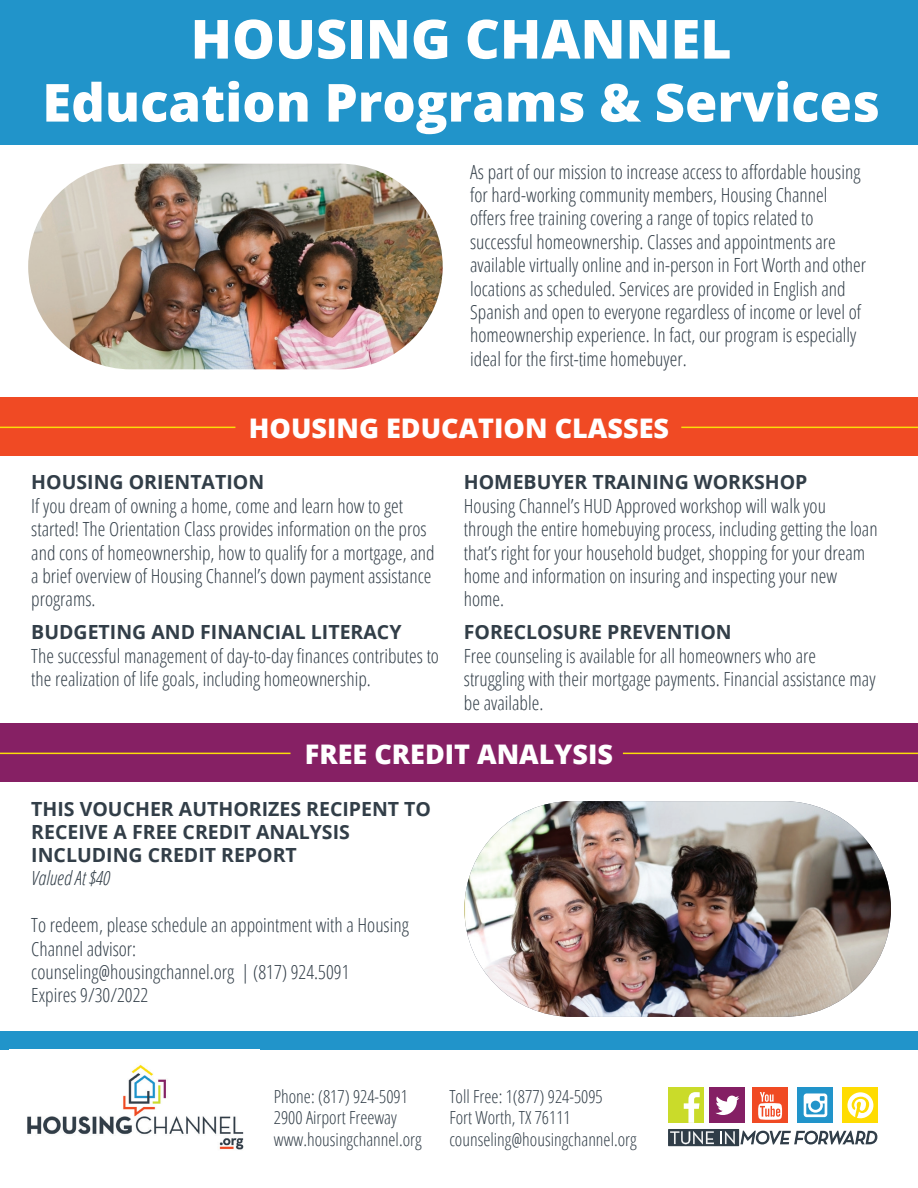
<style>
.page{position:relative;width:918px;height:1188px;background:#fff}
.page>*{position:absolute;margin:0;border:0;box-sizing:border-box;transform-origin:0 0}
.t1{font:800 54px "Open Sans";color:#fff}
.t2{font:800 52.5px "Open Sans";color:#fff}
.t3{font:800 27px "Open Sans";color:#fff}
.t4{font:300 condensed 19.5px/23.4px "Open Sans";color:#323e48}
.t5{font:700 19.5px/23px "Open Sans";color:#323e48}
.t6{font:italic 300 condensed 19.5px "Open Sans";color:#323e48}
.t7{font:300 condensed 18px/21.6px "Open Sans";color:#323e48}
</style>
<div class="page">
<div style="left:0;top:397px;width:918px;height:59px;background:#f04a24"></div>
<div style="left:0;top:0;width:918px;height:145px;background:#2194ca"></div>
<img style="left:464px;top:801px;width:427px;height:216px;border-radius:108px">
<svg style="left:668px;top:1129px;width:209px;height:17px"></svg>
<div style="left:752px;top:1087px;width:36px;height:36px;background:#f04a23"></div>
<div style="left:668px;top:1087px;width:35px;height:36px;background:#cadb2a"></div>
<svg style="left:684px;top:1092px;width:16px;height:31px"></svg>
<div style="left:709px;top:1087px;width:36px;height:36px;background:#841f64"></div>
<svg style="left:715px;top:1096px;width:24px;height:19px"></svg>
<div style="left:798px;top:1087px;width:35px;height:36px;background:#2194ca"></div>
<svg style="left:804px;top:1093px;width:23px;height:24px"></svg>
<div style="left:843px;top:1087px;width:35px;height:36px;background:#ffdc01"></div>
<svg style="left:847px;top:1092px;width:26px;height:26px"></svg>
<svg style="left:758px;top:1092px;width:24px;height:28px"></svg>
<div style="left:0;top:724px;width:918px;height:58px;background:#862064"></div>
<div style="left:0;top:1032px;width:918px;height:18px;background:#2194ca"></div>
<img style="left:28px;top:164px;width:415px;height:205px;border-radius:103px">
<img style="left:27px;top:1064px;width:217px;height:86px">
<hr style="left:0;top:753px;width:291px;height:1px;background:#fade09">
<hr style="left:0;top:427px;width:235px;height:1px;background:#fade09">
<hr style="left:623px;top:753px;width:295px;height:1px;background:#fade09">
<hr style="left:681px;top:427px;width:237px;height:1px;background:#fade09">
<h1 class="t1" style="left:191px;top:-2px;width:543px">HOUSING CHANNEL</h1>
<h2 class="t2" style="left:42px;top:63px;width:839px">Education Programs &amp; Services</h2>
<p class="t4" style="left:470px;top:159px;width:398px">As part of our mission to increase access to affordable housing for hard-working community members, Housing Channel offers free training covering a range of topics related to successful homeownership. Classes and appointments are available virtually online and in-person in Fort Worth and other locations as scheduled. Services are provided in English and Spanish and open to everyone regardless of income or level of homeownership experience. In fact, our program is especially ideal for the first-time homebuyer.</p>
<h3 class="t3" style="left:249px;top:407px;width:422px">HOUSING EDUCATION CLASSES</h3>
<p class="t5" style="left:31px;top:470px;width:234px">HOUSING ORIENTATION</p>
<p class="t4" style="left:31px;top:493px;width:405px">If you dream of owning a home, come and learn how to get started! The Orientation Class provides information on the pros and cons of homeownership, how to qualify for a mortgage, and a brief overview of Housing Channel’s down payment assistance programs.</p>
<p class="t5" style="left:31px;top:620px;width:372px">BUDGETING AND FINANCIAL LITERACY</p>
<p class="t4" style="left:31px;top:643px;width:409px">The successful management of day-to-day finances contributes to the realization of life goals, including homeownership.</p>
<p class="t5" style="left:464px;top:470px;width:345px">HOMEBUYER TRAINING WORKSHOP</p>
<p class="t4" style="left:464px;top:493px;width:415px">Housing Channel’s HUD Approved workshop will walk you through the entire homebuying process, including getting the loan that’s right for your household budget, shopping for your dream home and information on insuring and inspecting your new home.</p>
<p class="t5" style="left:464px;top:620px;width:269px">FORECLOSURE PREVENTION</p>
<p class="t4" style="left:464px;top:643px;width:413px">Free counseling is available for all homeowners who are struggling with their mortgage payments. Financial assistance may be available.</p>
<h3 class="t3" style="left:305px;top:734px;width:310px">FREE CREDIT ANALYSIS</h3>
<p class="t5" style="left:31px;top:797px;width:401px">THIS VOUCHER AUTHORIZES RECIPENT TO<br>RECEIVE A FREE CREDIT ANALYSIS<br>INCLUDING CREDIT REPORT</p>
<p class="t6" style="left:31px;top:865px;width:80px">Valued At $40</p>
<p class="t4" style="left:31px;top:913px;width:379px">To redeem, please schedule an appointment with a Housing Channel advisor:<br>counseling@housingchannel.org | (817) 924.5091<br>Expires 9/30/2022</p>
<p class="t7" style="left:274px;top:1085px;width:149px">Phone: (817) 924-5091<br>2900 Airport Freeway www.housingchannel.org</p>
<p class="t7" style="left:449px;top:1085px;width:189px">Toll Free: 1(877) 924-5095<br>Fort Worth, TX 76111 counseling@housingchannel.org</p>
</div>
